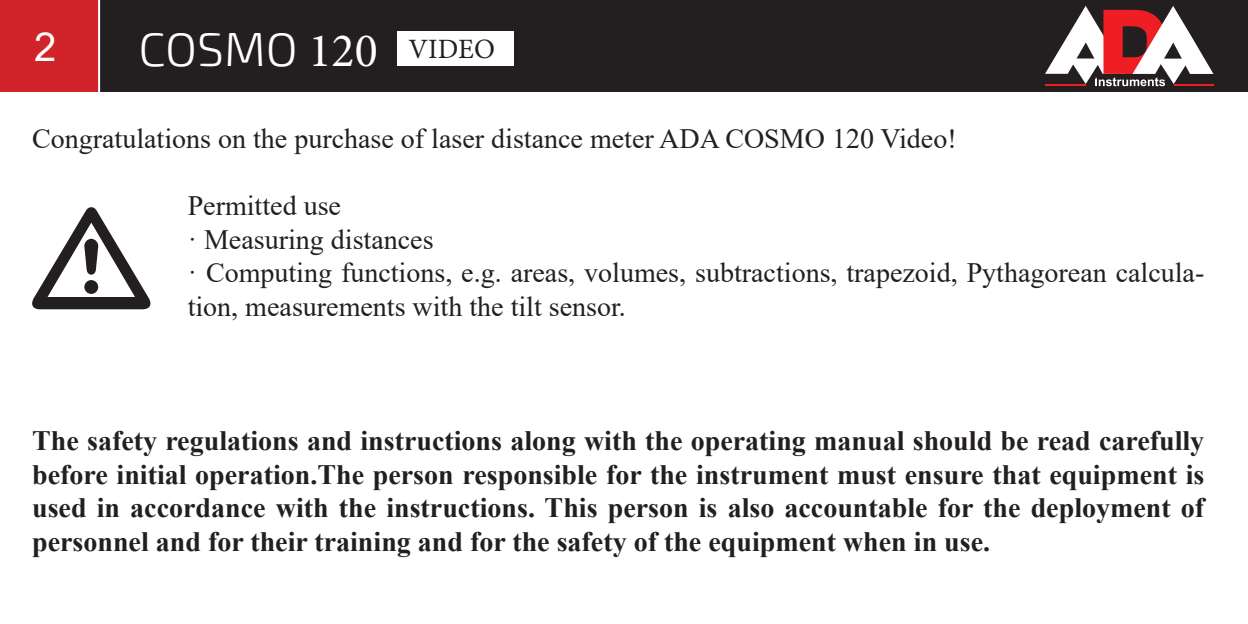
<style>
.page{position:relative;width:1248px;height:624px;background:#fff}
.page>*{position:absolute;margin:0;border:0;box-sizing:border-box;transform-origin:0 0}
.t1{font:300 48px "Exo 2";color:#fff}
.t2{font:40px "Arial";color:#fff}
.t3{font:700 28px/33.6px "Times New Roman";color:#231f20;text-align:justify}
.t4{font:28px/33.6px "Times New Roman";color:#231f20}
.s1{font-family:"Minion Pro";font-weight:400}
</style>
<div class="page">
<div style="left:0;top:0;width:1247px;height:92px;background:#231f20"></div>
<div style="left:0;top:0;width:99px;height:92px;background:#d1232a"></div>
<hr style="left:98px;top:0;width:2px;height:92px;background:#fff">
<svg style="left:1045px;top:6px;width:168px;height:80px"></svg>
<hr style="left:1044px;top:84px;width:41px;height:2px;background:#ee1e23">
<hr style="left:1173px;top:84px;width:40px;height:2px;background:#ee1e23">
<div style="left:397px;top:31px;width:117px;height:35px;background:#fff"></div>
<svg style="left:32px;top:207px;width:118px;height:102px"></svg>
<h2 class="t2" style="left:34px;top:20px;width:24px">2</h2>
<h1 class="t1" style="left:139px;top:16px;width:358px">COSMO <span class="s1">120</span> <sup>VIDEO</sup></h1>
<p class="t4" style="left:32px;top:121px;width:925px">Congratulations on the purchase of laser distance meter ADA COSMO 120 Video!</p>
<p class="t4" style="left:188px;top:188px;width:1018px">Permitted use<br>· Measuring distances<br>· Computing functions, e.g. areas, volumes, subtractions, trapezoid, Pythagorean calcula&shy;tion, measurements with the tilt sensor.</p>
<p class="t3" style="left:32px;top:423px;width:1173px">The safety regulations and instructions along with the operating manual should be read carefully before initial operation.The person responsible for the instrument must ensure that equipment is used in accordance with the instructions. This person is also accountable for the deployment of personnel and for their training and for the safety of the equipment when in use.</p>
</div>
